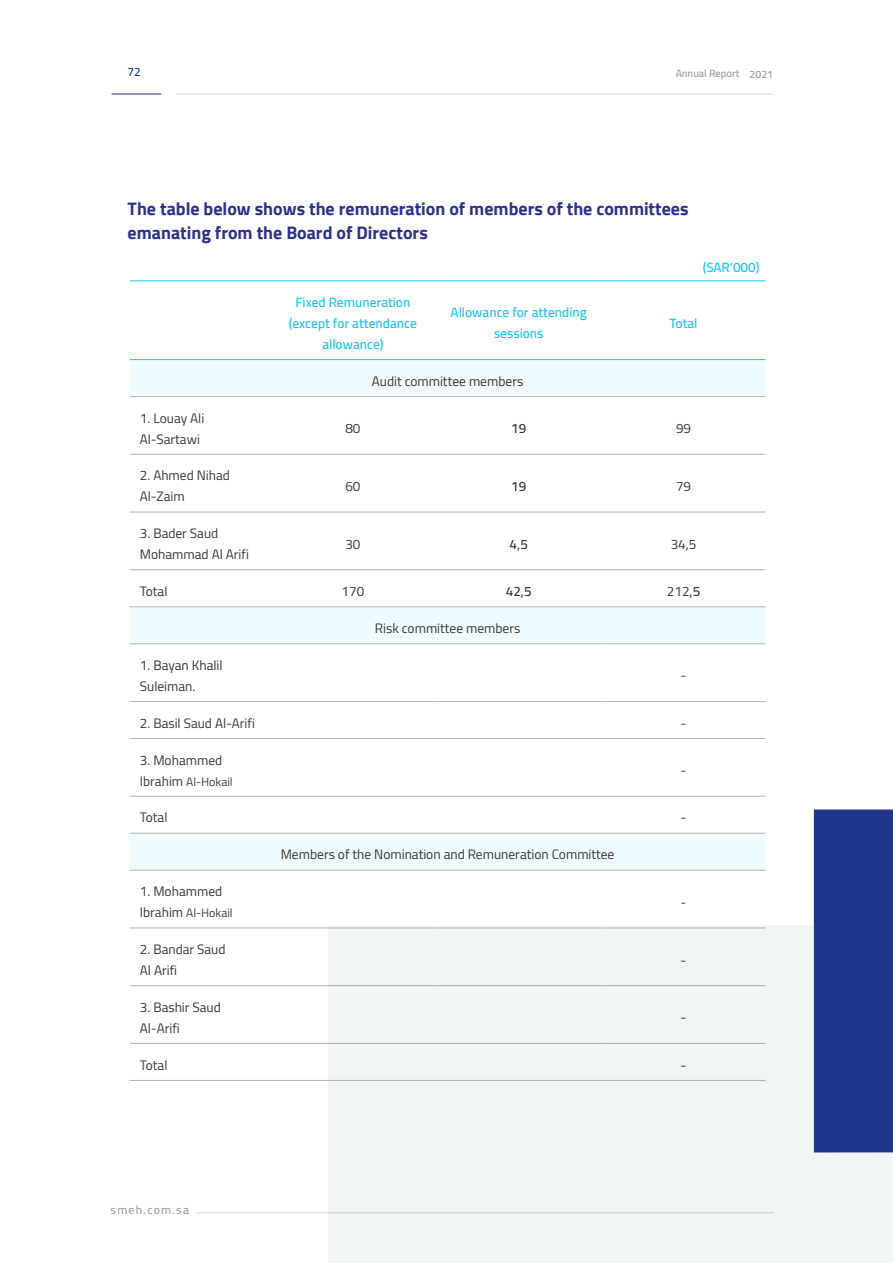
<style>
.page{position:relative;width:893px;height:1263px;background:#fff}
.page>*{position:absolute;margin:0;border:0;box-sizing:border-box;transform-origin:0 0}
.t1{font:700 18px/24px "Cairo";color:#2d3289}
.body_-_alma{font:13.5px/21px "Cairo";color:#353738}
.body_-_alma-2{font:600 13.5px/21px "Cairo";color:#20c4f4;text-align:center}
.body_-_alma-3{font:600 13.5px "Cairo";color:#353738}
.body_-_alma-4{font:12px "Cairo";color:#3d3d3d}
.t2{font:12px "Cairo";letter-spacing:.1em;color:#939393}
.t3{font:600 12px "Cairo";color:#1f368c}
.t4{font:600 10.5px "Cairo";color:#9f9c9b}
.s1{color:#9c9a9a}
.s2{font-weight:600}
.s3{font-size:13.5px;color:#353738}
</style>
<div class="page">
<hr style="left:112px;top:94px;width:49px;height:1px;background:#1f368c">
<hr style="left:176px;top:94px;width:597px;height:1px;background:#d6d6d6">
<hr style="left:196px;top:1212px;width:578px;height:1px;background:#d6d6d6">
<svg style="left:130px;top:360px;width:635px;height:510px"></svg>
<hr style="left:602px;top:454px;width:163px;height:1px;background:#b4b4b5">
<hr style="left:436px;top:454px;width:166px;height:1px;background:#b4b4b5">
<hr style="left:270px;top:454px;width:166px;height:1px;background:#b4b4b5">
<hr style="left:130px;top:454px;width:140px;height:1px;background:#b4b4b5">
<hr style="left:602px;top:512px;width:163px;height:1px;background:#b4b4b5">
<hr style="left:436px;top:512px;width:166px;height:1px;background:#b4b4b5">
<hr style="left:270px;top:512px;width:166px;height:1px;background:#b4b4b5">
<hr style="left:130px;top:512px;width:140px;height:1px;background:#b4b4b5">
<hr style="left:602px;top:569px;width:163px;height:1px;background:#b4b4b5">
<hr style="left:436px;top:569px;width:166px;height:1px;background:#b4b4b5">
<hr style="left:270px;top:569px;width:166px;height:1px;background:#b4b4b5">
<hr style="left:130px;top:569px;width:140px;height:1px;background:#b4b4b5">
<hr style="left:602px;top:701px;width:163px;height:1px;background:#b4b4b5">
<hr style="left:436px;top:701px;width:166px;height:1px;background:#b4b4b5">
<hr style="left:270px;top:701px;width:166px;height:1px;background:#b4b4b5">
<hr style="left:130px;top:701px;width:140px;height:1px;background:#b4b4b5">
<hr style="left:602px;top:738px;width:163px;height:1px;background:#b4b4b5">
<hr style="left:436px;top:738px;width:166px;height:1px;background:#b4b4b5">
<hr style="left:270px;top:738px;width:166px;height:1px;background:#b4b4b5">
<hr style="left:130px;top:738px;width:140px;height:1px;background:#b4b4b5">
<hr style="left:602px;top:796px;width:163px;height:1px;background:#b4b4b5">
<hr style="left:436px;top:796px;width:166px;height:1px;background:#b4b4b5">
<hr style="left:270px;top:796px;width:166px;height:1px;background:#b4b4b5">
<hr style="left:130px;top:796px;width:140px;height:1px;background:#b4b4b5">
<hr style="left:270px;top:928px;width:166px;height:1px;background:#b4b4b5">
<hr style="left:130px;top:928px;width:140px;height:1px;background:#b4b4b5">
<hr style="left:270px;top:985px;width:166px;height:1px;background:#b4b4b5">
<hr style="left:130px;top:985px;width:140px;height:1px;background:#b4b4b5">
<hr style="left:270px;top:1043px;width:166px;height:1px;background:#b4b4b5">
<hr style="left:130px;top:1043px;width:140px;height:1px;background:#b4b4b5">
<hr style="left:270px;top:1080px;width:166px;height:1px;background:#b4b4b5">
<hr style="left:130px;top:1080px;width:140px;height:1px;background:#b4b4b5">
<hr style="left:602px;top:396px;width:163px;height:1px;background:#b4b4b5">
<hr style="left:436px;top:396px;width:166px;height:1px;background:#b4b4b5">
<hr style="left:270px;top:396px;width:166px;height:1px;background:#b4b4b5">
<hr style="left:130px;top:396px;width:140px;height:1px;background:#b4b4b5">
<hr style="left:602px;top:606px;width:163px;height:1px;background:#b4b4b5">
<hr style="left:436px;top:606px;width:166px;height:1px;background:#b4b4b5">
<hr style="left:270px;top:606px;width:166px;height:1px;background:#b4b4b5">
<hr style="left:130px;top:606px;width:140px;height:1px;background:#b4b4b5">
<hr style="left:602px;top:643px;width:163px;height:1px;background:#b4b4b5">
<hr style="left:436px;top:643px;width:166px;height:1px;background:#b4b4b5">
<hr style="left:270px;top:643px;width:166px;height:1px;background:#b4b4b5">
<hr style="left:130px;top:643px;width:140px;height:1px;background:#b4b4b5">
<hr style="left:602px;top:833px;width:163px;height:1px;background:#b4b4b5">
<hr style="left:436px;top:833px;width:166px;height:1px;background:#b4b4b5">
<hr style="left:270px;top:833px;width:166px;height:1px;background:#b4b4b5">
<hr style="left:130px;top:833px;width:140px;height:1px;background:#b4b4b5">
<hr style="left:602px;top:870px;width:163px;height:1px;background:#b4b4b5">
<hr style="left:436px;top:870px;width:166px;height:1px;background:#b4b4b5">
<hr style="left:270px;top:870px;width:166px;height:1px;background:#b4b4b5">
<hr style="left:130px;top:870px;width:140px;height:1px;background:#b4b4b5">
<hr style="left:602px;top:281px;width:163px;height:1px;background:#20c4f4">
<hr style="left:436px;top:281px;width:166px;height:1px;background:#20c4f4">
<hr style="left:270px;top:281px;width:166px;height:1px;background:#20c4f4">
<hr style="left:130px;top:281px;width:140px;height:1px;background:#20c4f4">
<hr style="left:602px;top:359px;width:163px;height:1px;background:#20c4f4">
<hr style="left:436px;top:359px;width:166px;height:1px;background:#20c4f4">
<hr style="left:270px;top:359px;width:166px;height:1px;background:#20c4f4">
<hr style="left:130px;top:359px;width:140px;height:1px;background:#20c4f4">
<div style="left:328px;top:925px;width:565px;height:337px;background:#f2f5f5"></div>
<div style="left:814px;top:809px;width:79px;height:343px;background:#1f368c"></div>
<p class="t3" style="left:127px;top:61px;width:15px">72</p>
<p class="t4" style="left:676px;top:65px;width:99px">Annual Report <span class="s1">2021</span></p>
<p class="t1" style="left:128px;top:197px;width:562px">The table below shows the remuneration of members of the committees emanating from the Board of Directors</p>
<p class="body_-_alma-2" style="left:703px;top:257px;width:58px">(SAR’000)</p>
<p class="body_-_alma" style="left:140px;top:407px;width:66px">1. Louay Ali<br>Al-Sartawi</p>
<p class="body_-_alma" style="left:140px;top:465px;width:92px">2. Ahmed Nihad<br>Al-Zaim</p>
<p class="body_-_alma-2" style="left:295px;top:292px;width:116px">Fixed Remuneration</p>
<p class="body_-_alma-2" style="left:289px;top:313px;width:129px">(except for attendance allowance)</p>
<p class="body_-_alma" style="left:372px;top:370px;width:153px">Audit committee members</p>
<p class="body_-_alma" style="left:345px;top:418px;width:17px">80</p>
<p class="body_-_alma-3" style="left:511px;top:417px;width:17px">19</p>
<p class="body_-_alma" style="left:676px;top:418px;width:17px">99</p>
<p class="body_-_alma-2" style="left:451px;top:302px;width:138px">Allowance for attending sessions</p>
<p class="body_-_alma-2" style="left:670px;top:313px;width:29px">Total</p>
<p class="body_-_alma" style="left:345px;top:475px;width:17px">60</p>
<p class="body_-_alma-3" style="left:511px;top:475px;width:17px">19</p>
<p class="body_-_alma" style="left:676px;top:475px;width:17px">79</p>
<p class="body_-_alma" style="left:140px;top:523px;width:111px">3. Bader Saud<br>Mohammad Al Arifi</p>
<p class="body_-_alma" style="left:140px;top:581px;width:29px">Total</p>
<p class="body_-_alma" style="left:342px;top:581px;width:24px">170</p>
<p class="body_-_alma-3" style="left:506px;top:580px;width:27px">42,5</p>
<p class="body_-_alma" style="left:667px;top:581px;width:35px">212<span class="s2">,5</span></p>
<p class="body_-_alma" style="left:375px;top:618px;width:147px">Risk committee members</p>
<p class="body_-_alma" style="left:345px;top:533px;width:17px">30</p>
<p class="body_-_alma-3" style="left:510px;top:532px;width:20px">4,5</p>
<p class="body_-_alma" style="left:671px;top:533px;width:27px">34,5</p>
<p class="body_-_alma" style="left:140px;top:654px;width:84px">1. Bayan Khalil<br>Suleiman.</p>
<p class="body_-_alma" style="left:140px;top:712px;width:117px">2. Basil Saud Al-Arifi</p>
<p class="body_-_alma" style="left:681px;top:712px;width:7px">-</p>
<p class="body_-_alma" style="left:681px;top:665px;width:7px">-</p>
<p class="body_-_alma" style="left:140px;top:749px;width:84px">3. Mohammed</p>
<p class="body_-_alma-4" style="left:140px;top:771px;width:94px"><span class="s3">Ibrahim</span> Al-Hokail</p>
<p class="body_-_alma" style="left:140px;top:807px;width:29px">Total</p>
<p class="body_-_alma" style="left:681px;top:807px;width:7px">-</p>
<p class="body_-_alma" style="left:281px;top:844px;width:335px">Members of the Nomination and Remuneration Committee</p>
<p class="body_-_alma" style="left:681px;top:760px;width:7px">-</p>
<p class="body_-_alma" style="left:140px;top:881px;width:84px">1. Mohammed</p>
<p class="body_-_alma-4" style="left:140px;top:903px;width:94px"><span class="s3">Ibrahim</span> Al-Hokail</p>
<p class="body_-_alma" style="left:140px;top:939px;width:87px">2. Bandar Saud<br>Al Arifi</p>
<p class="body_-_alma" style="left:681px;top:891px;width:7px">-</p>
<p class="body_-_alma" style="left:681px;top:949px;width:7px">-</p>
<p class="body_-_alma" style="left:140px;top:996px;width:83px">3. Bashir Saud<br>Al-Arifi</p>
<p class="body_-_alma" style="left:140px;top:1054px;width:29px">Total</p>
<p class="body_-_alma" style="left:681px;top:1054px;width:7px">-</p>
<p class="body_-_alma" style="left:681px;top:1007px;width:7px">-</p>
<p class="t2" style="left:111px;top:1200px;width:80px">smeh.com.sa</p>
</div>
